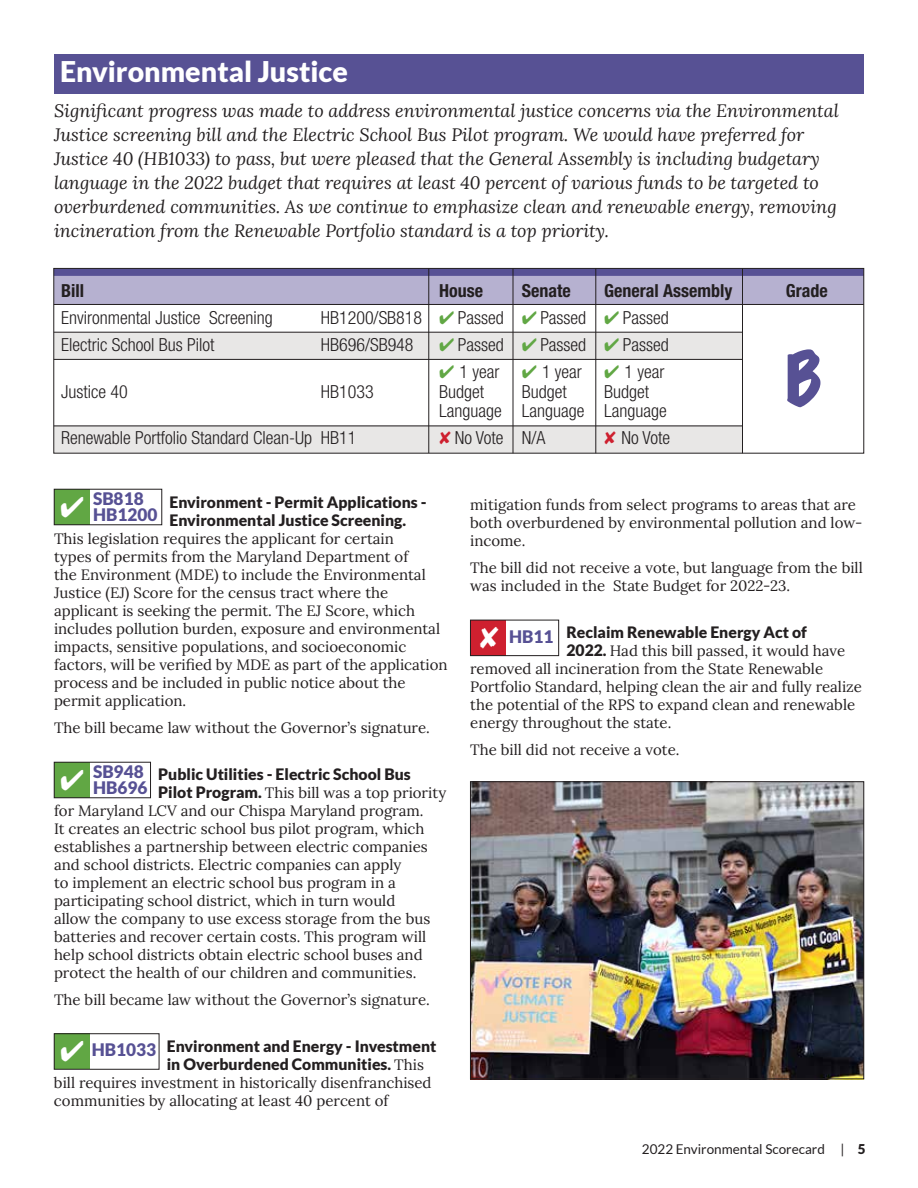
<style>
.page{position:relative;width:918px;height:1188px;background:#fff}
.page>*{position:absolute;margin:0;border:0;box-sizing:border-box;transform-origin:0 0}
.t1{font:expanded 66px "Marker Felt";color:#575194}
.t2{font:900 28.5px "Lato";color:#fff}
.t3{font:italic 18px/24px "Lora";color:#231f20}
.t4{font:300 condensed 18px/19.5px "Helvetica Neue LT Std";color:#231f20}
.t5{font:700 condensed 18px "Helvetica Neue LT Std";color:#231f20}
.t6{font:900 17.25px/16.5px "Lato";color:#575194}
.t7{font:900 15.75px/18px "Lato";color:#231f20}
.t8{font:15px/18px "Lora";color:#231f20}
.t9{font:13.5px "Lato";color:#231f20}
.s1{color:#61a744}
.s2{font-family:"Lato";font-weight:900;font-size:15.75px}
.s3{font-family:"Lora";font-weight:400;font-size:15px}
.s4{font-weight:900}
</style>
<div class="page">
<div style="left:54px;top:54px;width:810px;height:40px;background:#575194"></div>
<div style="left:54px;top:274px;width:810px;height:30px;background:#b6b1d0"></div>
<div style="left:54px;top:268px;width:810px;height:8px;background:#575194"></div>
<div style="left:54px;top:332px;width:688px;height:28px;background:#e8e7e6"></div>
<div style="left:54px;top:426px;width:688px;height:27px;background:#e8e7e6"></div>
<div style="left:54px;top:268px;width:810px;height:185px;border:1px solid #231f20"></div>
<hr style="left:429px;top:268px;width:1px;height:185px;background:#231f20">
<hr style="left:513px;top:268px;width:1px;height:185px;background:#231f20">
<hr style="left:596px;top:268px;width:1px;height:185px;background:#231f20">
<hr style="left:742px;top:268px;width:1px;height:185px;background:#231f20">
<hr style="left:54px;top:304px;width:810px;height:1px;background:#231f20">
<hr style="left:54px;top:332px;width:689px;height:1px;background:#231f20">
<hr style="left:54px;top:359px;width:689px;height:1px;background:#231f20">
<hr style="left:54px;top:426px;width:689px;height:1px;background:#231f20">
<div style="left:54px;top:489px;width:36px;height:36px;background:#61a744"></div>
<div style="left:54px;top:762px;width:36px;height:36px;background:#61a744"></div>
<div style="left:54px;top:1034px;width:36px;height:36px;background:#61a744"></div>
<div style="left:54px;top:489px;width:108px;height:36px;border:1px solid #231f20"></div>
<div style="left:54px;top:762px;width:97px;height:36px;border:1px solid #231f20"></div>
<div style="left:54px;top:1033px;width:105px;height:36px;border:1px solid #231f20"></div>
<img style="left:472px;top:783px;width:390px;height:294px">
<div style="left:470px;top:781px;width:394px;height:298px;border:1px solid #231f20"></div>
<div style="left:470px;top:620px;width:36px;height:36px;background:#ce202f"></div>
<div style="left:470px;top:620px;width:89px;height:36px;border:1px solid #231f20"></div>
<h2 class="t2" style="left:60px;top:55px;width:289px">Environmental Justice</h2>
<p class="t3" style="left:54px;top:98px;width:786px">Significant progress was made to address environmental justice concerns via the Environmental Justice screening bill and the Electric School Bus Pilot program. We would have preferred for Justice 40 (HB1033) to pass, but were pleased that the General Assembly is including budgetary language in the 2022 budget that requires at least 40 percent of various funds to be targeted to overburdened communities. As we continue to emphasize clean and renewable energy, removing incineration from the Renewable Portfolio standard is a top priority.</p>
<p class="t5" style="left:61px;top:280px;width:24px">Bill</p>
<p class="t5" style="left:439px;top:280px;width:45px">House</p>
<p class="t5" style="left:522px;top:280px;width:50px">Senate</p>
<p class="t5" style="left:604px;top:280px;width:130px">General Assembly</p>
<p class="t5" style="left:786px;top:280px;width:43px">Grade</p>
<p class="t4" style="left:61px;top:308px;width:213px">Environmental Justice Screening</p>
<p class="t4" style="left:321px;top:308px;width:350px">HB1200/SB818 <span class="s1">✔</span> Passed <span class="s1">✔</span> Passed <span class="s1">✔</span> Passed</p>
<p class="t4" style="left:61px;top:335px;width:155px">Electric School Bus Pilot</p>
<p class="t4" style="left:321px;top:335px;width:94px">HB696/SB948</p>
<p class="t4" style="left:439px;top:335px;width:231px"><span class="s1">✔</span> Passed <span class="s1">✔</span> Passed <span class="s1">✔</span> Passed</p>
<p class="t4" style="left:439px;top:362px;width:227px"><span class="s1">✔</span> 1 year <span class="s1">✔</span> 1 year <span class="s1">✔</span> 1 year</p>
<p class="t4" style="left:61px;top:382px;width:68px">Justice 40</p>
<p class="t4" style="left:321px;top:382px;width:54px">HB1033</p>
<p class="t4" style="left:439px;top:382px;width:46px">Budget</p>
<p class="t4" style="left:522px;top:382px;width:46px">Budget</p>
<h1 class="t1" style="left:786px;top:327px;width:38px">B</h1>
<p class="t4" style="left:439px;top:382px;width:229px;text-indent:165px">Budget<br>Language Language Language</p>
<p class="t4" style="left:61px;top:428px;width:297px">Renewable Portfolio Standard Clean-Up HB11</p>
<p class="t4" style="left:455px;top:428px;width:92px">No Vote N/A</p>
<p class="t4" style="left:621px;top:428px;width:50px">No Vote</p>
<p class="t6" style="left:93px;top:490px;width:66px">SB818<br>HB1200</p>
<p class="t7" style="left:170px;top:493px;width:259px">Environment - Permit Applications -<br>Environmental Justice Screening.</p>
<p class="t8" style="left:54px;top:528px;width:395px">This legislation requires the applicant for certain<br>types of permits from the Maryland Department of<br>the Environment (MDE) to include the Environmental Justice (EJ) Score for the census tract where the applicant is seeking the permit. The EJ Score, which includes pollution burden, exposure and environmental impacts, sensitive populations, and socioeconomic factors, will be verified by MDE as part of the application process and be included in public notice about the permit application.</p>
<p class="t8" style="left:54px;top:717px;width:377px">The bill became law without the Governor’s signature.</p>
<p class="t7" style="left:158px;top:765px;width:254px">Public Utilities - Electric School Bus</p>
<p class="t8" style="left:54px;top:783px;width:394px;text-indent:104px"><span class="s2">Pilot Program.</span> This bill was a top priority for Maryland LCV and our Chispa Maryland program.<br>It creates an electric school bus pilot program, which establishes a partnership between electric companies and school districts. Electric companies can apply<br>to implement an electric school bus program in a participating school district, which in turn would<br>allow the company to use excess storage from the bus batteries and recover certain costs. This program will help school districts obtain electric school buses and protect the health of our children and communities.</p>
<p class="t8" style="left:54px;top:990px;width:377px">The bill became law without the Governor’s signature.</p>
<p class="t7" style="left:167px;top:1037px;width:271px">Environment and Energy - Investment in Overburdened Communities. <span class="s3">This</span></p>
<p class="t8" style="left:54px;top:1073px;width:379px">bill requires investment in historically disenfranchised communities by allocating at least 40 percent of</p>
<p class="t6" style="left:93px;top:763px;width:56px">SB948<br>HB696</p>
<p class="t6" style="left:92px;top:1041px;width:66px">HB1033</p>
<p class="t8" style="left:470px;top:495px;width:394px">mitigation funds from select programs to areas that are both overburdened by environmental pollution and low&shy;income.</p>
<p class="t8" style="left:470px;top:558px;width:394px">The bill did not receive a vote, but language from the bill was included in the State Budget for 2022-23.</p>
<p class="t7" style="left:566px;top:623px;width:242px">Reclaim Renewable Energy Act of</p>
<p class="t8" style="left:470px;top:641px;width:393px;text-indent:96px"><span class="s2">2022.</span> Had this bill passed, it would have removed all incineration from the State Renewable Portfolio Standard, helping clean the air and fully realize the potential of the RPS to expand clean and renewable energy throughout the state.</p>
<p class="t8" style="left:470px;top:740px;width:211px">The bill did not receive a vote.</p>
<p class="t6" style="left:509px;top:628px;width:46px">HB11</p>
<p class="t9" style="left:642px;top:1141px;width:225px">2022 Environmental Scorecard | <span class="s4">5</span></p>
</div>
